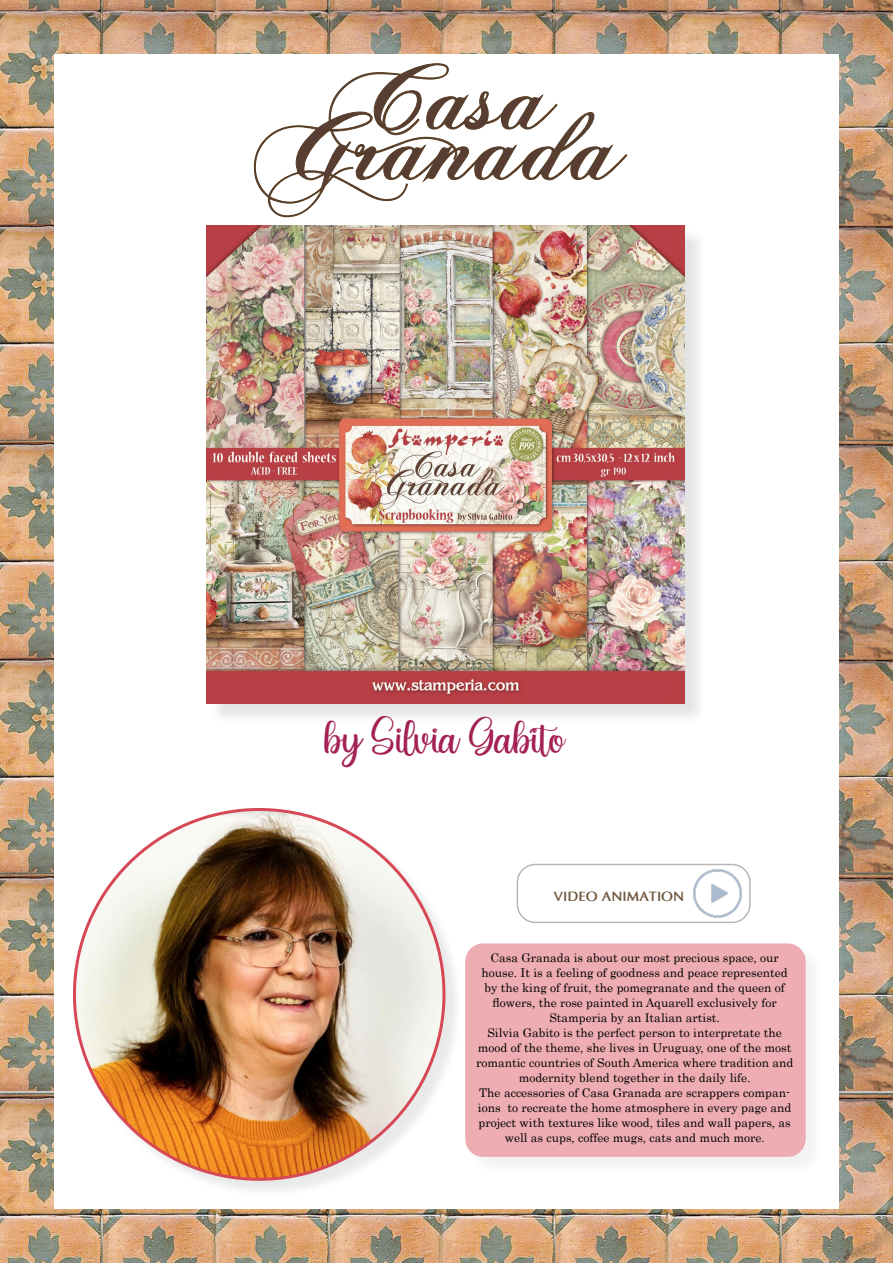
<style>
.page{position:relative;width:893px;height:1263px;background:#fff}
.page>*{position:absolute;margin:0;border:0;box-sizing:border-box;transform-origin:0 0}
.t1{font:37.5px "Kathiya Demo";color:#a42154}
.t2{font:700 13.5px "Optima";color:#6f553b}
.t3{font:12px/15px "Century";color:#000;text-align:center}
</style>
<div class="page">
<img style="left:0;top:0;width:893px;height:1263px">
<div style="left:54px;top:54px;width:785px;height:1155px;background:#fff"></div>
<div style="left:467px;top:946px;width:357px;height:230px;background:#f7f7f7"></div>
<div style="left:465px;top:943px;width:341px;height:214px;background:#edadb3;border-radius:18px"></div>
<div style="left:209px;top:228px;width:498px;height:498px;background:#000;opacity:.11"></div>
<img style="left:206px;top:226px;width:479px;height:478px">
<div style="left:75px;top:810px;width:388px;height:388px;background:#000;opacity:.09"></div>
<img style="left:74px;top:809px;width:370px;height:370px;border-radius:185px">
<div style="left:517px;top:864px;width:234px;height:59px;border:2px solid #000;border-radius:18px"></div>
<img style="left:683px;top:863px;width:68px;height:61px">
<svg style="left:254px;top:63px;width:373px;height:154px"></svg>
<h1 class="t1" style="left:325px;top:708px;width:242px">by Silvia Gabito</h1>
<p class="t2" style="left:554px;top:888px;width:132px">VIDEO ANIMATION</p>
<p class="t3" style="left:476px;top:949px;width:319px">Casa Granada is about our most precious space, our house. It is a feeling of goodness and peace represented by the king of fruit, the pomegranate and the queen of flowers, the rose painted in Aquarell exclusively for Stamperia by an Italian artist.<br>Silvia Gabito is the perfect person to interpretate the mood of the theme, she lives in Uruguay, one of the most romantic countries of South America where tradition and modernity blend together in the daily life.<br>The accessories of Casa Granada are scrappers compan&shy;ions to recreate the home atmosphere in every page and project with textures like wood, tiles and wall papers, as well as cups, coffee mugs, cats and much more.</p>
</div>
